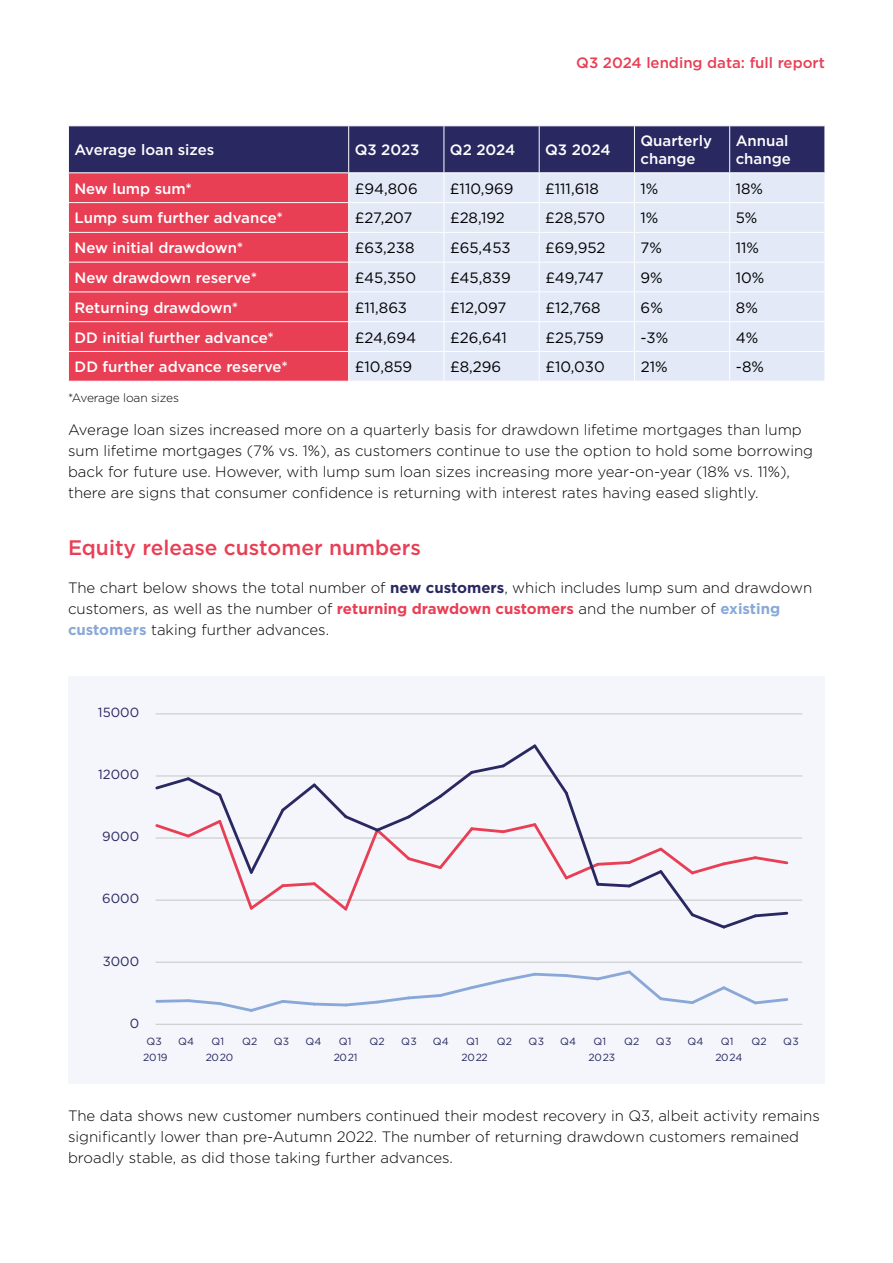
<style>
.page{position:relative;width:893px;height:1263px;background:#fff}
.page>*{position:absolute;margin:0;border:0;box-sizing:border-box;transform-origin:0 0}
.t1{font:500 21px "Gotham";color:#e83f55}
.t2{font:300 15px/21px "Gotham";color:#000}
.t3{font:500 15px/18px "Gotham";color:#fff}
.t4{font:15px "Gotham";color:#000}
.t5{font:500 15px "Gotham";color:#e83f55}
.t6{font:13.2px "Gotham";color:#292861}
.t7{font:300 12px "Gotham";letter-spacing:-.01em;color:#000}
.t8{font:10.35px "Gotham";letter-spacing:.015em;color:#292861}
.s1{font-weight:700;color:#292861}
.s2{font-weight:700;color:#e83f55}
.s3{font-weight:700;color:#89a8d8}
</style>
<div class="page">
<div style="left:68px;top:676px;width:757px;height:407px;background:#f4f6fc"></div>
<hr style="left:156px;top:1024px;width:646px;height:1px;background:#c6c6c6">
<hr style="left:156px;top:962px;width:646px;height:1px;background:#c6c6c6">
<hr style="left:156px;top:900px;width:646px;height:1px;background:#c6c6c6">
<hr style="left:156px;top:838px;width:646px;height:1px;background:#c6c6c6">
<hr style="left:156px;top:776px;width:646px;height:1px;background:#c6c6c6">
<hr style="left:156px;top:714px;width:646px;height:1px;background:#c6c6c6">
<svg style="left:155px;top:970px;width:634px;height:42px"></svg>
<svg style="left:155px;top:744px;width:635px;height:185px"></svg>
<svg style="left:68px;top:126px;width:757px;height:255px;background:#c495ad"></svg>
<p class="t5" style="left:576px;top:53px;width:250px">Q3 2024 lending data: full report</p>
<p class="t3" style="left:74px;top:141px;width:141px">Average loan sizes</p>
<p class="t3" style="left:355px;top:141px;width:66px">Q3 2023</p>
<p class="t3" style="left:450px;top:141px;width:67px">Q2 2024</p>
<p class="t3" style="left:545px;top:141px;width:67px">Q3 2024</p>
<p class="t3" style="left:640px;top:132px;width:73px">Quarterly change</p>
<p class="t3" style="left:736px;top:132px;width:57px">Annual change</p>
<p class="t3" style="left:74px;top:179px;width:119px">New lump sum*</p>
<p class="t4" style="left:355px;top:179px;width:64px">£94,806</p>
<p class="t4" style="left:450px;top:179px;width:65px">£110,969</p>
<p class="t4" style="left:545px;top:179px;width:55px">£111,618</p>
<p class="t4" style="left:640px;top:179px;width:19px">1%</p>
<p class="t4" style="left:736px;top:179px;width:29px">18%</p>
<p class="t3" style="left:74px;top:209px;width:210px">Lump sum further advance*</p>
<p class="t4" style="left:355px;top:209px;width:59px">£27,207</p>
<p class="t4" style="left:450px;top:209px;width:56px">£28,192</p>
<p class="t4" style="left:545px;top:209px;width:61px">£28,570</p>
<p class="t4" style="left:640px;top:209px;width:19px">1%</p>
<p class="t4" style="left:736px;top:209px;width:23px">5%</p>
<p class="t3" style="left:74px;top:239px;width:170px">New initial drawdown*</p>
<p class="t4" style="left:355px;top:238px;width:61px">£63,238</p>
<p class="t4" style="left:450px;top:238px;width:62px">£65,453</p>
<p class="t4" style="left:545px;top:238px;width:62px">£69,952</p>
<p class="t4" style="left:641px;top:238px;width:23px">7%</p>
<p class="t4" style="left:736px;top:238px;width:25px">11%</p>
<p class="t3" style="left:75px;top:268px;width:184px">New drawdown reserve*</p>
<p class="t4" style="left:355px;top:268px;width:63px">£45,350</p>
<p class="t4" style="left:450px;top:268px;width:62px">£45,839</p>
<p class="t4" style="left:545px;top:268px;width:60px">£49,747</p>
<p class="t4" style="left:641px;top:268px;width:24px">9%</p>
<p class="t4" style="left:736px;top:268px;width:30px">10%</p>
<p class="t3" style="left:75px;top:298px;width:165px">Returning drawdown*</p>
<p class="t4" style="left:355px;top:298px;width:54px">£11,863</p>
<p class="t4" style="left:450px;top:298px;width:58px">£12,097</p>
<p class="t4" style="left:545px;top:298px;width:57px">£12,768</p>
<p class="t4" style="left:641px;top:298px;width:24px">6%</p>
<p class="t4" style="left:736px;top:298px;width:23px">8%</p>
<p class="t3" style="left:75px;top:328px;width:201px">DD initial further advance*</p>
<p class="t4" style="left:355px;top:328px;width:63px">£24,694</p>
<p class="t4" style="left:450px;top:328px;width:58px">£26,641</p>
<p class="t4" style="left:545px;top:328px;width:60px">£25,759</p>
<p class="t4" style="left:641px;top:328px;width:29px">-3%</p>
<p class="t4" style="left:736px;top:328px;width:24px">4%</p>
<p class="t3" style="left:75px;top:358px;width:215px">DD further advance reserve*</p>
<p class="t4" style="left:355px;top:357px;width:59px">£10,859</p>
<p class="t4" style="left:450px;top:357px;width:53px">£8,296</p>
<p class="t4" style="left:545px;top:357px;width:61px">£10,030</p>
<p class="t4" style="left:641px;top:357px;width:28px">21%</p>
<p class="t4" style="left:736px;top:357px;width:30px">-8%</p>
<p class="t7" style="left:68px;top:390px;width:113px">*Average loan sizes</p>
<p class="t2" style="left:68px;top:419px;width:747px">Average loan sizes increased more on a quarterly basis for drawdown lifetime mortgages than lump sum lifetime mortgages (7% vs. 1%), as customers continue to use the option to hold some borrowing back for future use. However, with lump sum loan sizes increasing more year-on-year (18% vs. 11%), there are signs that consumer confidence is returning with interest rates having eased slightly.</p>
<h1 class="t1" style="left:68px;top:534px;width:354px">Equity release customer numbers</h1>
<p class="t2" style="left:68px;top:576px;width:746px">The chart below shows the total number of <span class="s1">new customers</span>, which includes lump sum and drawdown customers, as well as the number of <span class="s2">returning drawdown customers</span> and the number of <span class="s3">existing customers</span> taking further advances.</p>
<p class="t6" style="left:98px;top:704px;width:43px">15000</p>
<p class="t6" style="left:98px;top:766px;width:43px">12000</p>
<p class="t6" style="left:102px;top:828px;width:38px">9000</p>
<p class="t6" style="left:102px;top:890px;width:38px">6000</p>
<p class="t6" style="left:103px;top:952px;width:38px">3000</p>
<p class="t6" style="left:130px;top:1014px;width:11px">0</p>
<p class="t8" style="left:147px;top:1035px;width:17px">Q3</p>
<p class="t8" style="left:178px;top:1035px;width:17px">Q4</p>
<p class="t8" style="left:143px;top:1051px;width:26px">2019</p>
<p class="t8" style="left:212px;top:1035px;width:14px">Q1</p>
<p class="t8" style="left:242px;top:1035px;width:17px">Q2</p>
<p class="t8" style="left:274px;top:1035px;width:17px">Q3</p>
<p class="t8" style="left:305px;top:1035px;width:17px">Q4</p>
<p class="t8" style="left:206px;top:1051px;width:29px">2020</p>
<p class="t8" style="left:339px;top:1035px;width:14px">Q1</p>
<p class="t8" style="left:370px;top:1035px;width:17px">Q2</p>
<p class="t8" style="left:401px;top:1035px;width:17px">Q3</p>
<p class="t8" style="left:433px;top:1035px;width:17px">Q4</p>
<p class="t8" style="left:334px;top:1051px;width:25px">2021</p>
<p class="t8" style="left:466px;top:1035px;width:14px">Q1</p>
<p class="t8" style="left:497px;top:1035px;width:17px">Q2</p>
<p class="t8" style="left:529px;top:1035px;width:17px">Q3</p>
<p class="t8" style="left:560px;top:1035px;width:17px">Q4</p>
<p class="t8" style="left:461px;top:1051px;width:28px">2022</p>
<p class="t8" style="left:594px;top:1035px;width:14px">Q1</p>
<p class="t8" style="left:624px;top:1035px;width:17px">Q2</p>
<p class="t8" style="left:656px;top:1035px;width:17px">Q3</p>
<p class="t8" style="left:687px;top:1035px;width:17px">Q4</p>
<p class="t8" style="left:589px;top:1051px;width:28px">2023</p>
<p class="t8" style="left:721px;top:1035px;width:14px">Q1</p>
<p class="t8" style="left:751px;top:1035px;width:17px">Q2</p>
<p class="t8" style="left:783px;top:1035px;width:17px">Q3</p>
<p class="t8" style="left:715px;top:1051px;width:29px">2024</p>
<p class="t2" style="left:68px;top:1105px;width:753px">The data shows new customer numbers continued their modest recovery in Q3, albeit activity remains significantly lower than pre-Autumn 2022. The number of returning drawdown customers remained broadly stable, as did those taking further advances.</p>
</div>
